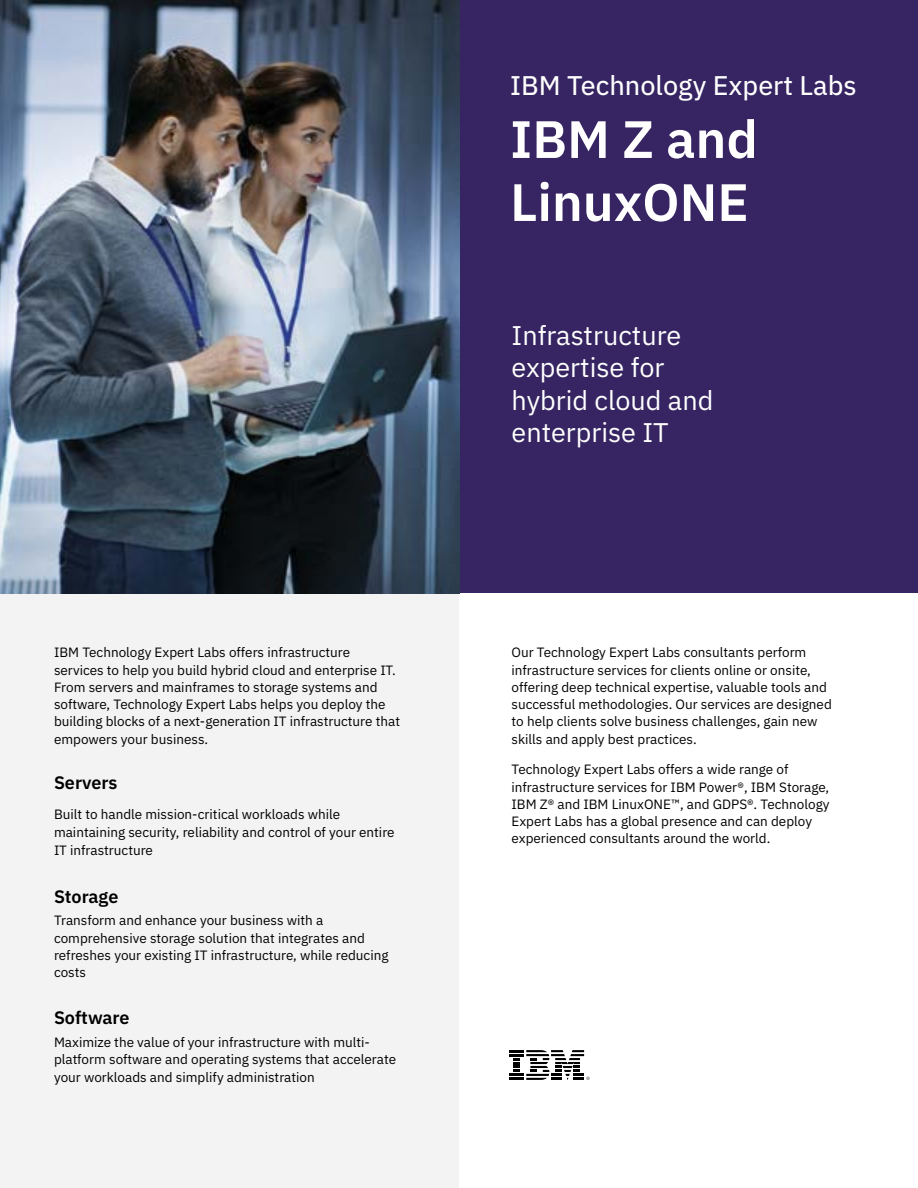
<style>
.page{position:relative;width:918px;height:1188px;background:#fff}
.page>*{position:absolute;margin:0;border:0;box-sizing:border-box;transform-origin:0 0}
.t1{font:600 52.5px/63px "IBM Plex Sans";color:#fff}
.Subhead{font:27px/32.4px "IBM Plex Sans";color:#fff}
.t2{font:27px "IBM Plex Sans Text";color:#fff}
.Subhead-2{font:600 18px "IBM Plex Sans";letter-spacing:-.005em;color:#000}
.body{font:600 18px "IBM Plex Sans";color:#000}
.body-2{font:13.5px/17.2px "IBM Plex Sans";color:#000}
</style>
<div class="page">
<div style="left:0;top:0;width:459px;height:1188px;background:#f3f3f3"></div>
<div style="left:0;top:0;width:918px;height:593px;background:#362562"></div>
<svg style="left:510px;top:1050px;width:80px;height:30px"></svg>
<img style="left:1px;top:1px;width:458px;height:593px">
<p class="body-2" style="left:54px;top:643px;width:348px">IBM Technology Expert Labs offers infrastructure services to help you build hybrid cloud and enterprise IT.<br>From servers and mainframes to storage systems and software, Technology Expert Labs helps you deploy the building blocks of a next-generation IT infrastructure that empowers your business.</p>
<p class="body" style="left:54px;top:768px;width:65px">Servers</p>
<p class="body-2" style="left:54px;top:805px;width:342px">Built to handle mission-critical workloads while maintaining security, reliability and control of your entire</p>
<p class="body-2" style="left:54px;top:841px;width:101px">IT infrastructure</p>
<p class="Subhead-2" style="left:54px;top:882px;width:66px">Storage</p>
<p class="body-2" style="left:54px;top:911px;width:336px">Transform and enhance your business with a comprehensive storage solution that integrates and refreshes your existing IT infrastructure, while reducing costs</p>
<p class="Subhead-2" style="left:54px;top:1004px;width:77px">Software</p>
<p class="body-2" style="left:54px;top:1032px;width:344px">Maximize the value of your infrastructure with multi&shy;platform software and operating systems that accelerate your workloads and simplify administration</p>
<p class="t2" style="left:510px;top:65px;width:348px">IBM Technology Expert Labs</p>
<p class="t1" style="left:510px;top:103px;width:249px">IBM Z and<br>LinuxONE</p>
<p class="Subhead" style="left:512px;top:317px;width:203px">Infrastructure expertise for hybrid cloud and enterprise IT</p>
<p class="body-2" style="left:512px;top:643px;width:322px">Our Technology Expert Labs consultants perform infrastructure services for clients online or onsite, offering deep technical expertise, valuable tools and successful methodologies. Our services are designed to help clients solve business challenges, gain new skills and apply best practices.</p>
<p class="body-2" style="left:512px;top:760px;width:320px">Technology Expert Labs offers a wide range of infrastructure services for IBM Power®, IBM Storage, IBM Z® and IBM LinuxONE™, and GDPS®. Technology Expert Labs has a global presence and can deploy experienced consultants around the world.</p>
</div>
